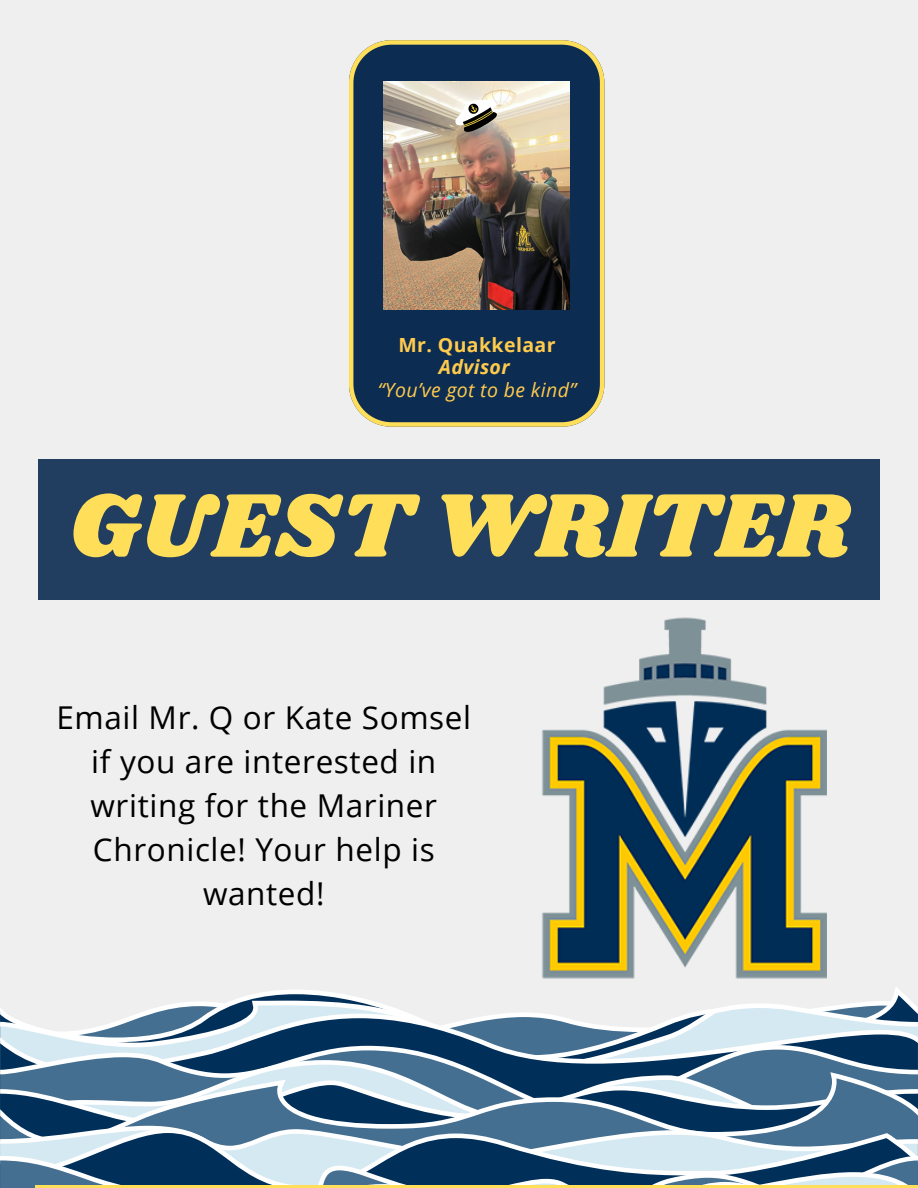
<style>
.page{position:relative;width:918px;height:1188px;background:#efefef}
.page>*{position:absolute;margin:0;border:0;box-sizing:border-box;transform-origin:0 0}
.t1{font:93.6px "Shrikhand";color:#ffde59}
.t2{font:31.5px/43.8px "Open Sans";letter-spacing:.02em;color:#000;text-align:center}
.t3{font:italic 19.5px "Open Sans";letter-spacing:.02em;color:#ffcb4c}
.t4{font:700 19.5px "Open Sans";letter-spacing:.02em;color:#ffcb4c}
.t5{font:italic 700 19.5px "Open Sans";letter-spacing:.02em;color:#ffcb4c}
</style>
<div class="page">
<div style="left:38px;top:459px;width:842px;height:141px;background:#213d60"></div>
<svg style="left:233px;top:987px;width:677px;height:14px"></svg>
<svg style="left:0;top:1001px;width:918px;height:13px"></svg>
<svg style="left:0;top:1014px;width:918px;height:31px"></svg>
<svg style="left:0;top:1045px;width:918px;height:15px"></svg>
<svg style="left:0;top:1060px;width:918px;height:12px"></svg>
<svg style="left:0;top:1072px;width:918px;height:8px;background:#6688a4"></svg>
<svg style="left:0;top:1080px;width:918px;height:108px"></svg>
<hr style="left:35px;top:1186px;width:883px;height:2px;background:#ffde59">
<img style="left:535px;top:617px;width:291px;height:372px">
<svg style="left:349px;top:40px;width:255px;height:387px;background:#304657"></svg>
<img style="left:384px;top:82px;width:185px;height:227px">
<svg style="left:450px;top:92px;width:50px;height:43px"></svg>
<p class="t4" style="left:398px;top:331px;width:159px">Mr. Quakkelaar</p>
<p class="t5" style="left:439px;top:353px;width:72px">Advisor</p>
<p class="t3" style="left:378px;top:376px;width:200px">“You’ve got to be kind”</p>
<p class="t1" style="left:68px;top:461px;width:783px">GUEST WRITER</p>
<p class="t2" style="left:56px;top:695px;width:416px">Email Mr. Q or Kate Somsel if you are interested in writing for the Mariner<br>Chronicle! Your help is wanted!</p>
</div>
